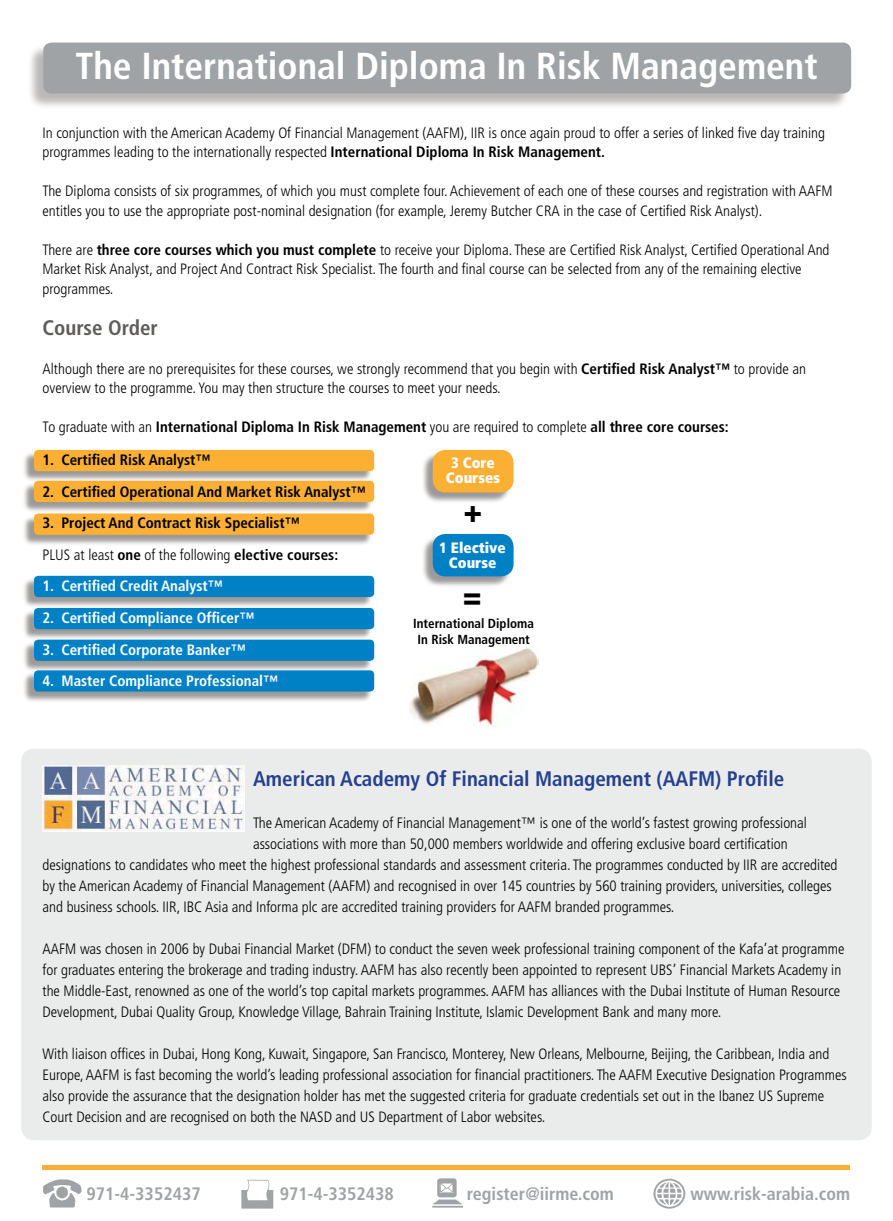
<style>
.page{position:relative;width:893px;height:1221px;background:#fff}
.page>*{position:absolute;margin:0;border:0;box-sizing:border-box;transform-origin:0 0}
.t1{font:700 condensed 37.5px "Frutiger";color:#fff}
.t2{font:900 condensed 31.5px "Frutiger";color:#000}
.t3{font:700 condensed 21px "Frutiger";color:#24408f}
.t4{font:700 condensed 21px "Frutiger";color:#5d5c5a}
.t5{font:700 condensed 18px "Frutiger";color:#a0a3a5}
.t6{font:300 condensed 15px/21px "Frutiger";color:#000}
.t7{font:700 condensed 15px/31.5px "Frutiger";color:#000}
.t8{font:700 condensed 15px "Frutiger";color:#fff}
.t9{font:900 condensed 15px/15px "Frutiger";color:#fff;text-align:center}
.t10{font:700 condensed 13.2px/15.8px "Frutiger";color:#000;text-align:center}
.s1{font-weight:700}
.s2{font-weight:300}
.s3{font-style:inherit}
</style>
<div class="page">
<div style="left:22px;top:608px;width:351px;height:33px;background:#221d1a;opacity:.45"></div>
<div style="left:34px;top:608px;width:340px;height:21px;background:#0081c6;border-radius:4px"></div>
<div style="left:22px;top:640px;width:351px;height:32px;background:#221d1a;opacity:.45"></div>
<div style="left:34px;top:639px;width:340px;height:22px;background:#0081c6;border-radius:4px"></div>
<div style="left:22px;top:671px;width:351px;height:32px;background:#221d1a;opacity:.45"></div>
<div style="left:34px;top:670px;width:340px;height:21px;background:#0081c6;border-radius:4px"></div>
<div style="left:22px;top:576px;width:351px;height:33px;background:#221d1a;opacity:.45"></div>
<div style="left:34px;top:576px;width:340px;height:21px;background:#0081c6;border-radius:4px"></div>
<div style="left:22px;top:514px;width:351px;height:32px;background:#221d1a;opacity:.45"></div>
<div style="left:34px;top:513px;width:340px;height:21px;background:#fbb034;border-radius:4px"></div>
<div style="left:22px;top:481px;width:351px;height:32px;background:#221d1a;opacity:.45"></div>
<div style="left:34px;top:480px;width:340px;height:22px;background:#fbb034;border-radius:4px"></div>
<div style="left:22px;top:450px;width:351px;height:33px;background:#221d1a;opacity:.45"></div>
<div style="left:34px;top:450px;width:340px;height:21px;background:#fbb034;border-radius:4px"></div>
<div style="left:21px;top:748px;width:851px;height:392px;background:#eaebeb;border-radius:13px"></div>
<img style="left:43px;top:765px;width:201px;height:66px">
<div style="left:27px;top:43px;width:824px;height:67px;background:#221d1a;opacity:.31"></div>
<div style="left:43px;top:43px;width:808px;height:51px;background:#a0a3a5;border-radius:9px"></div>
<hr style="left:43px;top:1165px;width:807px;height:4px;background:#fbb034">
<img style="left:43px;top:1179px;width:39px;height:29px">
<img style="left:241px;top:1179px;width:33px;height:29px">
<img style="left:432px;top:1178px;width:30px;height:29px">
<img style="left:654px;top:1178px;width:31px;height:30px">
<div style="left:421px;top:450px;width:92px;height:54px;background:#221d1a;opacity:.45"></div>
<div style="left:433px;top:450px;width:81px;height:42px;background:#fbb034;border-radius:13px"></div>
<div style="left:421px;top:534px;width:92px;height:54px;background:#221d1a;opacity:.45"></div>
<div style="left:433px;top:534px;width:81px;height:42px;background:#0081c6;border-radius:13px"></div>
<img style="left:410px;top:647px;width:128px;height:79px">
<h1 class="t1" style="left:75px;top:44px;width:744px">The International Diploma In Risk Management</h1>
<p class="t6" style="left:43px;top:123px;width:784px;line-height:19.5px">In conjunction with the American Academy Of Financial Management (AAFM), IIR is once again proud to offer a series of linked five day training programmes leading to the internationally respected <span class="s1">International Diploma In Risk Management.</span></p>
<p class="t6" style="left:43px;top:181px;width:792px;line-height:19.5px">The Diploma consists of six programmes, of which you must complete four. Achievement of each one of these courses and registration with AAFM entitles you to use the appropriate post-nominal designation (for example, Jeremy Butcher CRA in the case of Certified Risk Analyst).</p>
<p class="t6" style="left:43px;top:240px;width:788px;line-height:19.5px">There are <span class="s1">three core courses which you must complete</span> to receive your Diploma. These are Certified Risk Analyst, Certified Operational And<br>Market Risk Analyst, and Project And Contract Risk Specialist. The fourth and final course can be selected from any of the remaining elective programmes.</p>
<h3 class="t4" style="left:43px;top:315px;width:117px">Course Order</h3>
<p class="t6" style="left:43px;top:359px;width:765px;line-height:19.5px">Although there are no prerequisites for these courses, we strongly recommend that you begin with <span class="s1">Certified Risk Analyst™</span> to provide an overview to the programme. You may then structure the courses to meet your needs.</p>
<p class="t7" style="left:43px;top:411px;width:688px"><span class="s2">To graduate with an</span> International Diploma In Risk Management <span class="s2">you are required to complete</span> all three core courses:</p>
<p class="t7" style="left:43px;top:444px;width:169px">1. Certified Risk Analyst™</p>
<p class="t7" style="left:43px;top:476px;width:325px">2. Certified Operational And Market Risk Analyst™</p>
<p class="t7" style="left:43px;top:507px;width:297px">3. Project And Contract Risk Specialist™<br><span class="s2">PLUS at least</span> one <span class="s2">of the following</span> elective courses:</p>
<p class="t8" style="left:43px;top:577px;width:182px">1. Certified Credit Analyst™</p>
<p class="t8" style="left:43px;top:609px;width:213px">2. Certified Compliance Officer™</p>
<p class="t8" style="left:43px;top:640px;width:205px">3. Certified Corporate Banker™</p>
<p class="t8" style="left:43px;top:672px;width:237px">4. Master Compliance Professional™</p>
<p class="t9" style="left:446px;top:455px;width:56px"><span class="s3">3</span> Core<br>Courses</p>
<h2 class="t2" style="left:464px;top:491px;width:20px">+</h2>
<p class="t9" style="left:439px;top:540px;width:68px"><span class="s3">1</span> Elective<br>Course</p>
<h2 class="t2" style="left:463px;top:576px;width:20px">=</h2>
<p class="t10" style="left:413px;top:615px;width:122px">International Diploma<br>In Risk Management</p>
<h3 class="t3" style="left:253px;top:766px;width:533px">American Academy Of Financial Management (AAFM) Profile</h3>
<p class="t6" style="left:253px;top:812px;width:555px">The American Academy of Financial Management™ is one of the world’s fastest growing professional</p>
<p class="t6" style="left:253px;top:833px;width:536px">associations with more than 50,000 members worldwide and offering exclusive board certification</p>
<p class="t6" style="left:43px;top:854px;width:796px">designations to candidates who meet the highest professional standards and assessment criteria. The programmes conducted by IIR are accredited</p>
<p class="t6" style="left:43px;top:875px;width:791px">by the American Academy of Financial Management (AAFM) and recognised in over 145 countries by 560 training providers, universities, colleges</p>
<p class="t6" style="left:43px;top:896px;width:633px">and business schools. IIR, IBC Asia and Informa plc are accredited training providers for AAFM branded programmes.</p>
<p class="t6" style="left:43px;top:938px;width:803px">AAFM was chosen in 2006 by Dubai Financial Market (DFM) to conduct the seven week professional training component of the Kafa’at programme for graduates entering the brokerage and trading industry. AAFM has also recently been appointed to represent UBS’ Financial Markets Academy in the Middle-East, renowned as one of the world’s top capital markets programmes. AAFM has alliances with the Dubai Institute of Human Resource Development, Dubai Quality Group, Knowledge Village, Bahrain Training Institute, Islamic Development Bank and many more.</p>
<p class="t6" style="left:43px;top:1043px;width:806px">With liaison offices in Dubai, Hong Kong, Kuwait, Singapore, San Francisco, Monterey, New Orleans, Melbourne, Beijing, the Caribbean, India and Europe, AAFM is fast becoming the world’s leading professional association for financial practitioners. The AAFM Executive Designation Programmes also provide the assurance that the designation holder has met the suggested criteria for graduate credentials set out in the Ibanez US Supreme Court Decision and are recognised on both the NASD and US Department of Labor websites.</p>
<p class="t5" style="left:86px;top:1183px;width:116px">971-4-3352437</p>
<p class="t5" style="left:280px;top:1183px;width:116px">971-4-3352438</p>
<p class="t5" style="left:467px;top:1183px;width:148px">register@iirme.com</p>
<p class="t5" style="left:690px;top:1183px;width:161px">www.risk-arabia.com</p>
</div>
